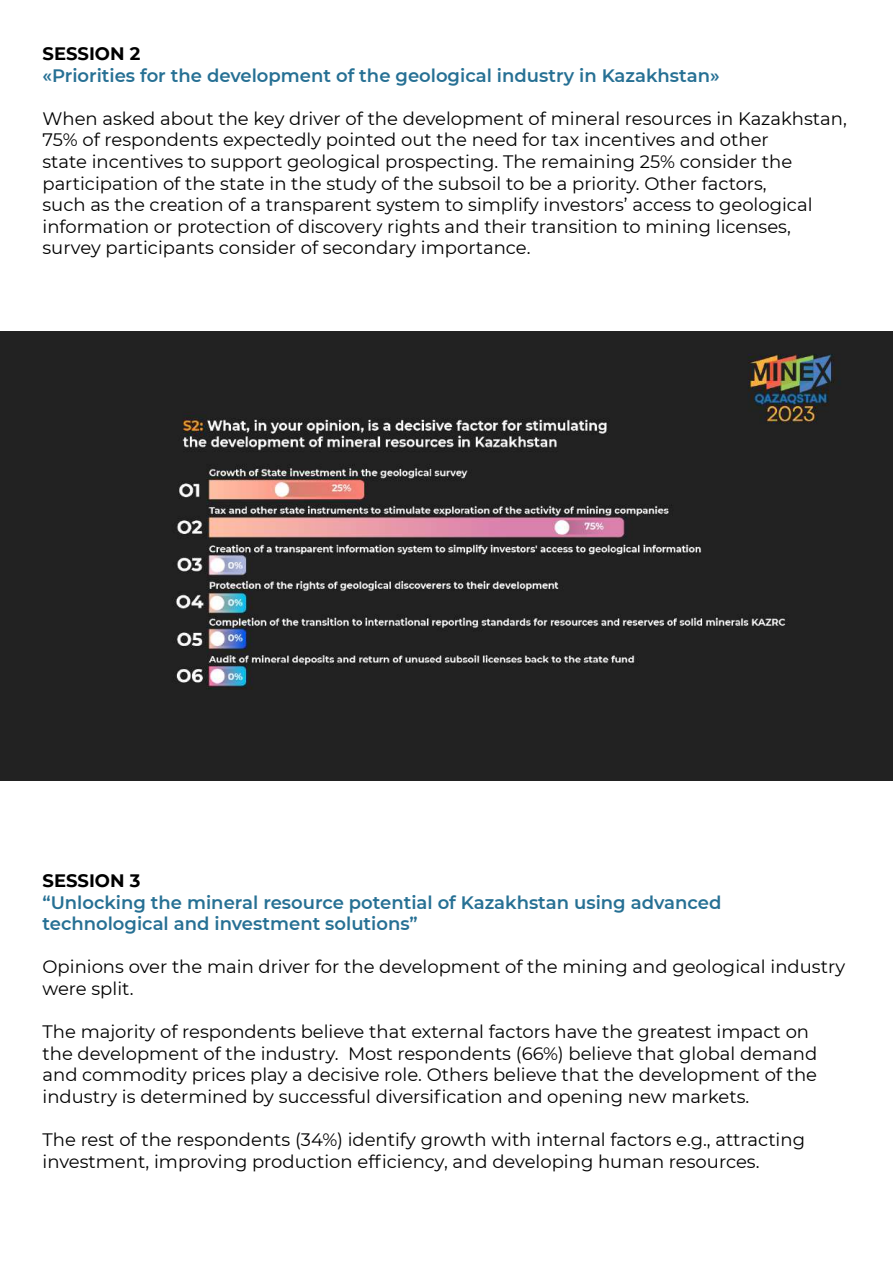
<style>
.page{position:relative;width:893px;height:1263px;background:#fff}
.page>*{position:absolute;margin:0;border:0;box-sizing:border-box;transform-origin:0 0}
.t1{font:18px/21.6px "Montserrat";color:#000}
.t2{font:600 18px/21.6px "Montserrat";color:#267094}
.t3{font:700 18px "Montserrat";color:#000}
</style>
<div class="page">
<img style="left:0;top:332px;width:893px;height:448px">
<p class="t3" style="left:43px;top:41px;width:99px">SESSION 2</p>
<p class="t2" style="left:43px;top:64px;width:679px">«Priorities for the development of the geological industry in Kazakhstan»</p>
<p class="t1" style="left:43px;top:107px;width:806px">When asked about the key driver of the development of mineral resources in Kazakhstan, 75% of respondents expectedly pointed out the need for tax incentives and other<br>state incentives to support geological prospecting. The remaining 25% consider the participation of the state in the study of the subsoil to be a priority. Other factors,<br>such as the creation of a transparent system to simplify investors’ access to geological information or protection of discovery rights and their transition to mining licenses, survey participants consider of secondary importance.</p>
<p class="t3" style="left:43px;top:868px;width:99px">SESSION 3</p>
<p class="t2" style="left:43px;top:891px;width:680px">“Unlocking the mineral resource potential of Kazakhstan using advanced technological and investment solutions”</p>
<p class="t1" style="left:43px;top:956px;width:804px">Opinions over the main driver for the development of the mining and geological industry were split.</p>
<p class="t1" style="left:43px;top:1020px;width:776px">The majority of respondents believe that external factors have the greatest impact on the development of the industry. Most respondents (66%) believe that global demand and commodity prices play a decisive role. Others believe that the development of the industry is determined by successful diversification and opening new markets.</p>
<p class="t1" style="left:43px;top:1128px;width:764px">The rest of the respondents (34%) identify growth with internal factors e.g., attracting investment, improving production efficiency, and developing human resources.</p>
</div>
